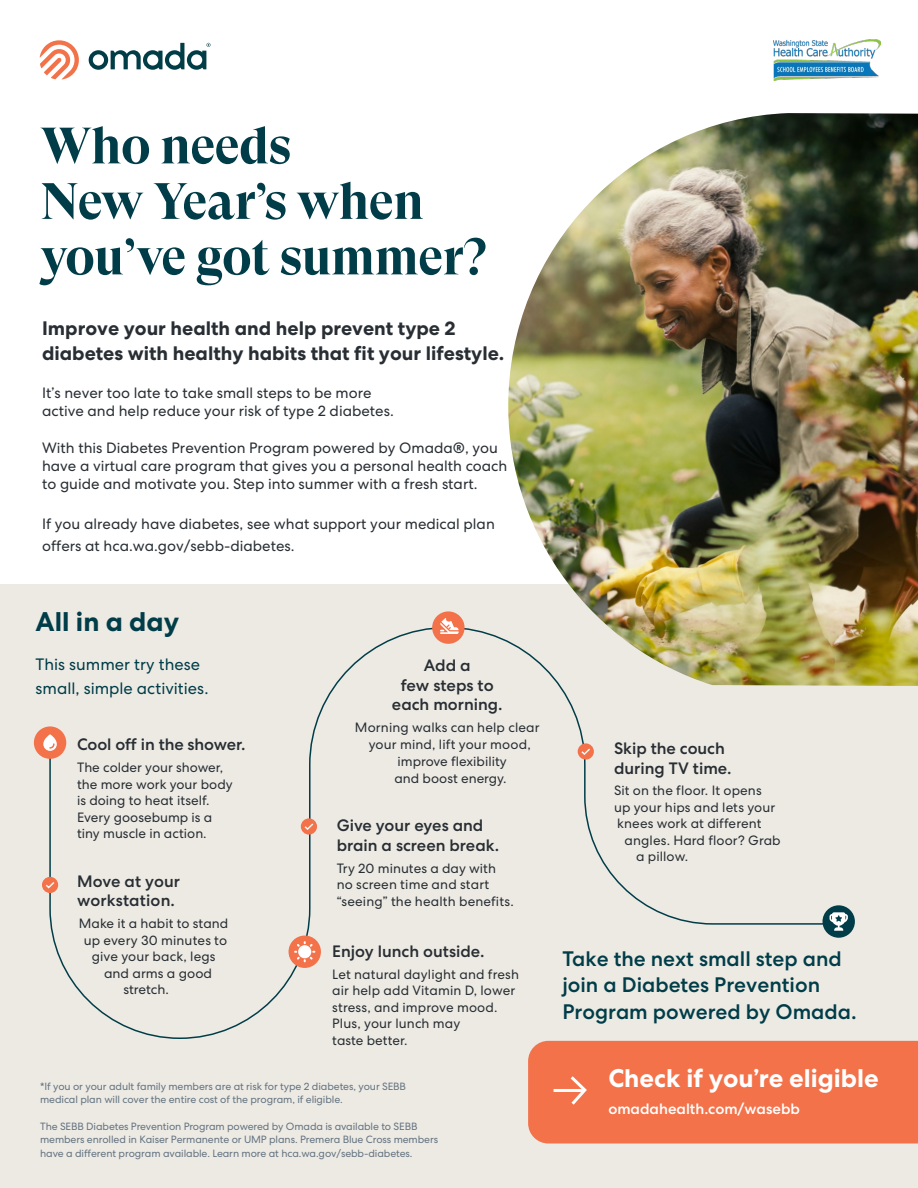
<style>
.page{position:relative;width:918px;height:1188px;background:#fff}
.page>*{position:absolute;margin:0;border:0;box-sizing:border-box;transform-origin:0 0}
.Subhead_1_-_Big{font:700 51px/55.5px "GT Super Display";letter-spacing:-.01em;color:#003d48}
.t1{font:700 27px "Centra No 2";color:#003d48}
.t2{font:700 25.5px "Centra No 2";color:#fff}
.t3{font:500 21px/26.5px "Centra No 2";color:#003d48}
.Subhead_1_-_Big-2{font:700 19.5px/24.9px "Centra No 2";color:#282e33}
.t4{font:500 16.5px/19.5px "Centra No 2";color:#282e33}
.t5{font:16.5px/24px "Centra No 2";color:#003d48}
.Subhead_1_-_Big-3{font:15px/18px "Centra No 2";color:#282e33}
.t6{font:500 15px "Centra No 2";color:#fff}
.t7{font:13.5px/16.5px "Centra No 2";letter-spacing:.005em;color:#282e33}
.Subhead_1_-_Big-4{font:10.5px/13.2px "Centra No 2";letter-spacing:-.01em;color:#637380}
</style>
<div class="page">
<div style="left:0;top:586px;width:918px;height:602px;background:#edeae4"></div>
<svg style="left:49px;top:627px;width:783px;height:412px"></svg>
<div style="left:34px;top:726px;width:32px;height:33px;background:#f3724a;border-radius:50%"></div>
<svg style="left:43px;top:734px;width:14px;height:17px"></svg>
<svg style="left:42px;top:877px;width:16px;height:16px"></svg>
<svg style="left:44px;top:880px;width:12px;height:10px"></svg>
<svg style="left:301px;top:818px;width:16px;height:17px"></svg>
<svg style="left:303px;top:822px;width:12px;height:9px"></svg>
<svg style="left:578px;top:743px;width:16px;height:17px"></svg>
<svg style="left:580px;top:747px;width:12px;height:9px"></svg>
<div style="left:432px;top:611px;width:33px;height:33px;background:#f3724a;border-radius:50%"></div>
<svg style="left:440px;top:618px;width:19px;height:16px"></svg>
<div style="left:823px;top:905px;width:32px;height:33px;background:#003d48;border-radius:50%"></div>
<svg style="left:830px;top:912px;width:18px;height:19px"></svg>
<div style="left:289px;top:936px;width:32px;height:32px;background:#f3724a;border-radius:50%"></div>
<svg style="left:294px;top:941px;width:21px;height:21px"></svg>
<div style="left:298px;top:945px;width:13px;height:13px;background:#fff;border-radius:50%"></div>
<svg style="left:89px;top:43px;width:122px;height:27px"></svg>
<svg style="left:40px;top:40px;width:39px;height:40px"></svg>
<div style="left:528px;top:1041px;width:390px;height:103px;background:#f3724a"></div>
<img style="left:773px;top:40px;width:107px;height:40px">
<img style="left:508px;top:113px;width:410px;height:573px">
<p class="Subhead_1_-_Big" style="left:40px;top:119px;width:448px">Who needs<br>New Year’s when you’ve got summer?</p>
<p class="Subhead_1_-_Big-2" style="left:42px;top:316px;width:464px">Improve your health and help prevent type 2 diabetes with healthy habits that fit your lifestyle.</p>
<p class="Subhead_1_-_Big-3" style="left:42px;top:383px;width:353px">It’s never too late to take small steps to be more active and help reduce your risk of type 2 diabetes.</p>
<p class="Subhead_1_-_Big-3" style="left:42px;top:438px;width:467px">With this Diabetes Prevention Program powered by Omada®, you have a virtual care program that gives you a personal health coach to guide and motivate you. Step into summer with a fresh start.</p>
<p class="Subhead_1_-_Big-3" style="left:42px;top:513px;width:454px;line-height:21.8px">If you already have diabetes, see what support your medical plan offers at hca.wa.gov/sebb-diabetes.</p>
<p class="t1" style="left:36px;top:605px;width:145px">All in a day</p>
<p class="t5" style="left:36px;top:652px;width:174px">This summer try these small, simple activities.</p>
<p class="t4" style="left:77px;top:735px;width:170px">Cool off in the shower.</p>
<p class="t7" style="left:77px;top:759px;width:157px">The colder your shower, the more work your body is doing to heat itself.<br>Every goosebump is a tiny muscle in action.</p>
<p class="t4" style="left:77px;top:872px;width:105px">Move at your workstation.</p>
<p class="t7" style="left:79px;top:915px;width:151px">Make it a habit to stand</p>
<p class="t7" style="left:84px;top:932px;width:145px">up every 30 minutes to</p>
<p class="t7" style="left:92px;top:948px;width:125px">give your back, legs</p>
<p class="t7" style="left:104px;top:965px;width:110px">and arms a good</p>
<p class="t7" style="left:123px;top:981px;width:47px">stretch.</p>
<p class="t4" style="left:392px;top:656px;width:112px;text-align:center">Add a<br>few steps to each morning.</p>
<p class="t7" style="left:355px;top:719px;width:186px">Morning walks can help clear</p>
<p class="t7" style="left:369px;top:736px;width:163px">your mind, lift your mood,</p>
<p class="t7" style="left:398px;top:753px;width:111px">improve flexibility</p>
<p class="t7" style="left:394px;top:770px;width:114px">and boost energy.</p>
<p class="t4" style="left:337px;top:816px;width:164px">Give your eyes and brain a screen break.</p>
<p class="t7" style="left:337px;top:860px;width:179px">Try 20 minutes a day with no screen time and start “seeing” the health benefits.</p>
<p class="t4" style="left:332px;top:942px;width:154px">Enjoy lunch outside.</p>
<p class="t7" style="left:332px;top:966px;width:188px">Let natural daylight and fresh air help add Vitamin D, lower stress, and improve mood.<br>Plus, your lunch may<br>taste better.</p>
<p class="Subhead_1_-_Big-4" style="left:40px;top:1080px;width:367px;line-height:12.6px">*If you or your adult family members are at risk for type 2 diabetes, your SEBB medical plan will cover the entire cost of the program, if eligible.</p>
<p class="Subhead_1_-_Big-4" style="left:40px;top:1120px;width:399px">The SEBB Diabetes Prevention Program powered by Omada is available to SEBB members enrolled in Kaiser Permanente or UMP plans. Premera Blue Cross members have a different program available. Learn more at hca.wa.gov/sebb-diabetes.</p>
<p class="t4" style="left:614px;top:739px;width:119px">Skip the couch during TV time.</p>
<p class="t7" style="left:614px;top:783px;width:149px">Sit on the floor. It opens</p>
<p class="t7" style="left:614px;top:799px;width:163px">up your hips and lets your</p>
<p class="t7" style="left:617px;top:816px;width:146px">knees work at different</p>
<p class="t7" style="left:625px;top:832px;width:158px">angles. Hard floor? Grab</p>
<p class="t7" style="left:636px;top:849px;width:54px">a pillow.</p>
<p class="t3" style="left:562px;top:946px;width:296px">Take the next small step and join a Diabetes Prevention<br>Program powered by Omada.</p>
<p class="t2" style="left:608px;top:1063px;width:272px">Check if you’re eligible</p>
<p class="t6" style="left:608px;top:1100px;width:193px">omadahealth.com/wasebb</p>
</div>
